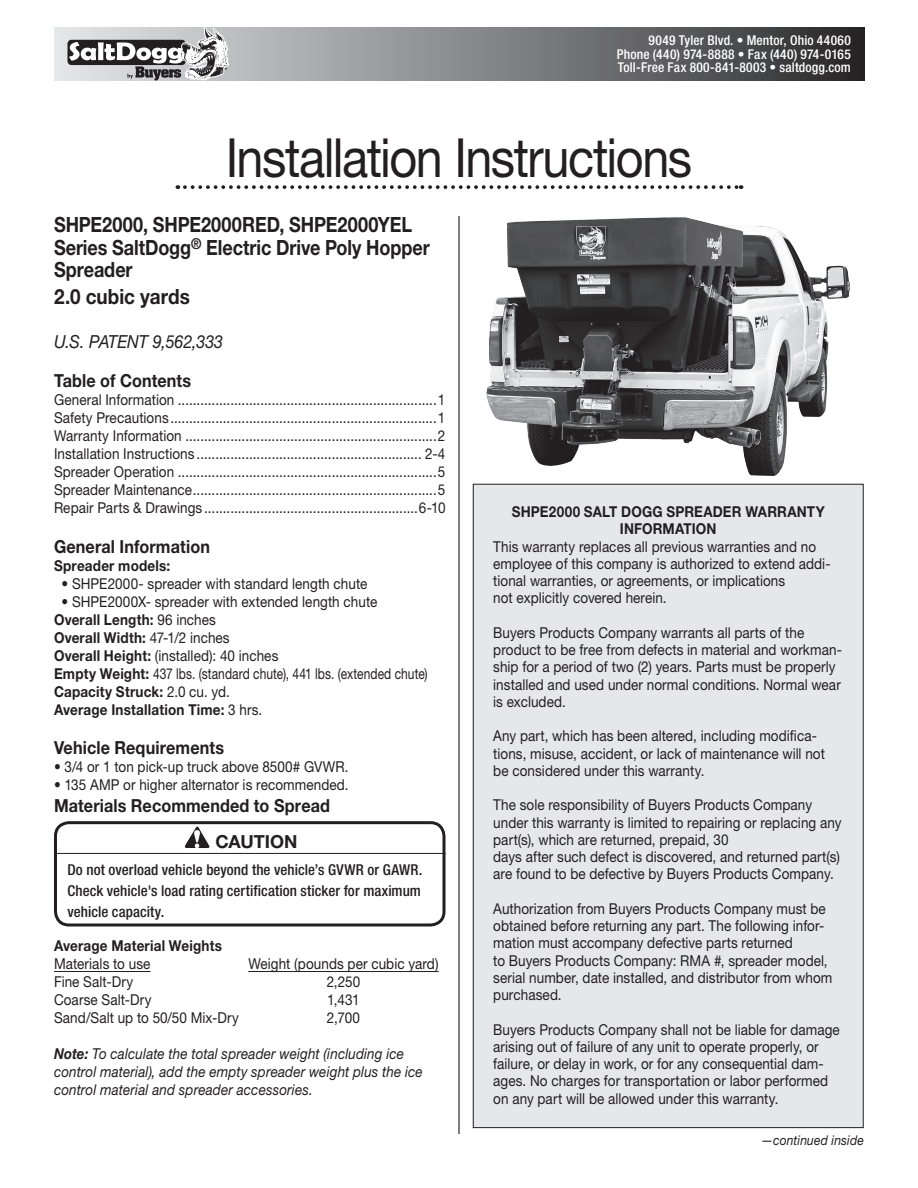
<style>
.page{position:relative;width:918px;height:1188px;background:#fff}
.page>*{position:absolute;margin:0;border:0;box-sizing:border-box;transform-origin:0 0}
.t1{font:54px "Helvetica Neue LT";letter-spacing:-.03em;color:#231f20;scale:.9 1}
.t2{font:700 21px/22.5px "Helvetica Neue LT";color:#231f20;scale:.86 1}
.t3{font:700 21px "Helvetica Neue LT";color:#231f20;scale:.9 1}
.t4{font:700 18px "Helvetica Neue LT";letter-spacing:.005em;color:#231f20;scale:.9 1}
.t5{font:italic 18px "Helvetica Neue LT";letter-spacing:-.005em;color:#231f20;scale:.9 1}
.t6{font:700 18px "Helvetica Neue LT";letter-spacing:.005em;color:#231f20}
.t7{font:15px/17.2px "Helvetica Neue LT";letter-spacing:.005em;color:#231f20;scale:.9 1}
.t8{font:italic 15px/18px "Helvetica Neue LT";letter-spacing:.01em;color:#231f20;scale:.9 1}
.t9{font:500 condensed 15px/21px "Helvetica Neue LT";letter-spacing:.005em;color:#231f20;text-align:justify}
.t10{font:700 15px/17.2px "Helvetica Neue LT";letter-spacing:.015em;color:#231f20;text-align:center;scale:.9 1}
.t11{font:500 condensed 13.5px/13.5px "Helvetica Neue LT";letter-spacing:.01em;color:#fff;text-align:justify}
.t12{font:italic 13.5px "Helvetica Neue LT";letter-spacing:.01em;color:#231f20;scale:.9 1}
.s1{font-weight:700}
</style>
<div class="page">
<svg style="left:54px;top:27px;width:810px;height:54px;background:#78797c"></svg>
<svg style="left:69px;top:28px;width:160px;height:52px"></svg>
<svg style="left:185px;top:185px;width:557px;height:4px"></svg>
<hr style="left:459px;top:216px;width:1px;height:918px;background:#000">
<div style="left:473px;top:484px;width:390px;height:644px;background:#e6e7e9"></div>
<div style="left:54px;top:821px;width:392px;height:105px;border:3px solid #231f20;border-radius:13px"></div>
<hr style="left:54px;top:853px;width:392px;height:1px;background:#231f20">
<img style="left:186px;top:827px;width:11px;height:16px">
<hr style="left:54px;top:971px;width:96px;height:1px;background:#231f20">
<hr style="left:248px;top:971px;width:191px;height:1px;background:#231f20">
<img style="left:486px;top:217px;width:364px;height:259px">
<p class="t11" style="left:617px;top:33px;width:235px;text-indent:32px">9049 Tyler Blvd. • Mentor, Ohio 44060<br>Phone (440) 974-8888 • Fax (440) 974-0165<br>Toll-Free Fax 800-841-8003 • saltdogg.com</p>
<h1 class="t1" style="left:226px;top:126px;width:520px">Installation Instructions</h1>
<h2 class="t2" style="left:54px;top:213px;width:438px">SHPE2000, SHPE2000RED, SHPE2000YEL<br>Series SaltDogg<sup>®</sup> Electric Drive Poly Hopper<br>Spreader</h2>
<h2 class="t3" style="left:54px;top:284px;width:153px">2.0 cubic yards</h2>
<p class="t5" style="left:54px;top:330px;width:190px">U.S. PATENT 9,562,333</p>
<p class="t4" style="left:54px;top:370px;width:154px">Table of Contents</p>
<p class="t7" style="left:54px;top:391px;width:437px;line-height:18px;text-align:justify">General Information .....................................................................1<br>Safety Precautions.......................................................................1<br>Warranty Information ...................................................................2<br>Installation Instructions ............................................................ 2-4<br>Spreader Operation .....................................................................5<br>Spreader Maintenance.................................................................5<br>Repair Parts &amp; Drawings .........................................................6-10</p>
<p class="t4" style="left:54px;top:535px;width:175px">General Information</p>
<p class="t10" style="left:54px;top:557px;width:131px">Spreader models:</p>
<p class="t7" style="left:62px;top:575px;width:341px">• SHPE2000- spreader with standard length chute</p>
<p class="t7" style="left:54px;top:592px;width:417px;line-height:18px;text-indent:8px">• SHPE2000X- spreader with extended length chute<br><span class="s1">Overall Length:</span> 96 inches<br><span class="s1">Overall Width:</span> 47-1/2 inches<br><span class="s1">Overall Height:</span> (installed): 40 inches<br><span class="s1">Empty Weight:</span> 437 lbs. (standard chute), 441 lbs. (extended chute)<br><span class="s1">Capacity Struck:</span> 2.0 cu. yd.<br><span class="s1">Average Installation Time:</span> 3 hrs.</p>
<p class="t4" style="left:54px;top:737px;width:190px">Vehicle Requirements</p>
<p class="t7" style="left:54px;top:758px;width:329px">• 3/4 or 1 ton pick-up truck above 8500# GVWR.</p>
<p class="t7" style="left:54px;top:776px;width:329px">• 135 AMP or higher alternator is recommended.</p>
<p class="t4" style="left:54px;top:794px;width:308px">Materials Recommended to Spread</p>
<p class="t6" style="left:216px;top:830px;width:83px">CAUTION</p>
<p class="t9" style="left:68px;top:859px;width:356px">Do not overload vehicle beyond the vehicle’s GVWR or GAWR.<br>Check vehicle's load rating certification sticker for maximum vehicle capacity.</p>
<p class="t10" style="left:54px;top:937px;width:188px">Average Material Weights</p>
<p class="t7" style="left:54px;top:955px;width:109px">Materials to use</p>
<p class="t7" style="left:248px;top:955px;width:213px">Weight (pounds per cubic yard)</p>
<p class="t7" style="left:54px;top:973px;width:90px">Fine Salt-Dry</p>
<p class="t7" style="left:327px;top:973px;width:39px">2,250</p>
<p class="t7" style="left:54px;top:991px;width:110px">Coarse Salt-Dry</p>
<p class="t7" style="left:327px;top:991px;width:38px">1,431</p>
<p class="t7" style="left:54px;top:1009px;width:207px">Sand/Salt up to 50/50 Mix-Dry</p>
<p class="t7" style="left:327px;top:1009px;width:38px">2,700</p>
<p class="t8" style="left:54px;top:1045px;width:411px"><span class="s1">Note:</span> To calculate the total spreader weight (including ice control material), add the empty spreader weight plus the ice control material and spreader accessories.</p>
<p class="t10" style="left:512px;top:503px;width:349px">SHPE2000 SALT DOGG SPREADER WARRANTY<br>INFORMATION</p>
<p class="t7" style="left:493px;top:537px;width:376px">This warranty replaces all previous warranties and no employee of this company is authorized to extend addi&shy;tional warranties, or agreements, or implications<br>not explicitly covered herein.</p>
<p class="t7" style="left:493px;top:624px;width:389px">Buyers Products Company warrants all parts of the product to be free from defects in material and workman&shy;ship for a period of two (2) years. Parts must be properly installed and used under normal conditions. Normal wear is excluded.</p>
<p class="t7" style="left:493px;top:727px;width:370px">Any part, which has been altered, including modifica&shy;tions, misuse, accident, or lack of maintenance will not be considered under this warranty.</p>
<p class="t7" style="left:493px;top:796px;width:388px">The sole responsibility of Buyers Products Company under this warranty is limited to repairing or replacing any part(s), which are returned, prepaid, 30<br>days after such defect is discovered, and returned part(s) are found to be defective by Buyers Products Company.</p>
<p class="t7" style="left:493px;top:900px;width:378px">Authorization from Buyers Products Company must be obtained before returning any part. The following infor&shy;mation must accompany defective parts returned<br>to Buyers Products Company: RMA #, spreader model, serial number, date installed, and distributor from whom purchased.</p>
<p class="t7" style="left:493px;top:1020px;width:387px">Buyers Products Company shall not be liable for damage arising out of failure of any unit to operate properly, or failure, or delay in work, or for any consequential dam&shy;ages. No charges for transportation or labor performed on any part will be allowed under this warranty.</p>
<p class="t12" style="left:761px;top:1132px;width:116px">—continued inside</p>
</div>
